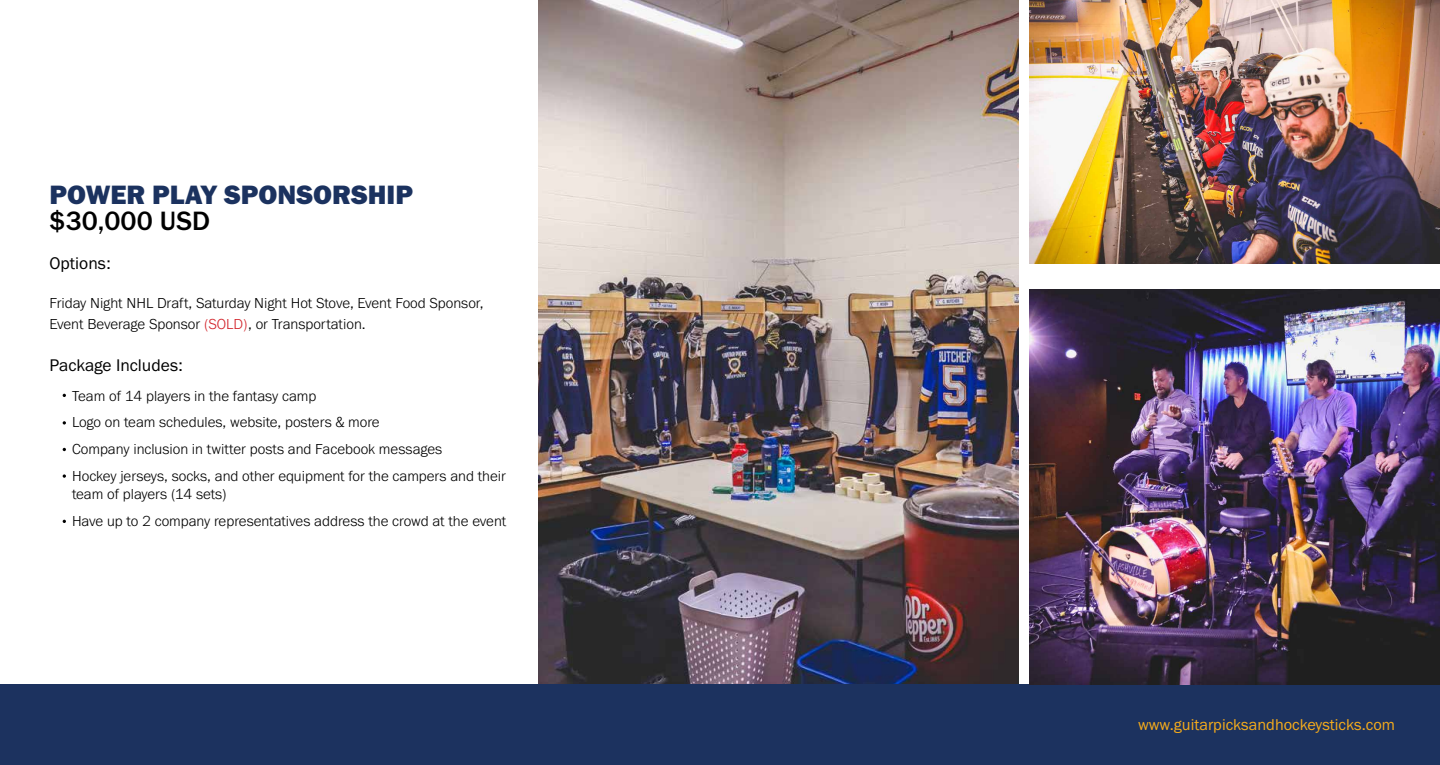
<style>
.page{position:relative;width:1440px;height:765px;background:#fff}
.page>*{position:absolute;margin:0;border:0;box-sizing:border-box;transform-origin:0 0}
.t1{font:27.5px "Franklin Gothic URW Hea";color:#1b325f}
.t2{font:500 27.5px "Franklin Gothic URW";color:#000}
.t3{font:17.5px "Franklin Gothic URW Boo";color:#000}
.t4{font:16.25px "Franklin Gothic URW Boo";color:#f6ac1b}
.t5{font:300 15px/26.8px "Franklin Gothic URW";color:#000}
.s1{color:#d2232a}
</style>
<div class="page">
<img style="left:538px;top:0;width:480px;height:685px">
<svg style="left:63px;top:421px;width:3px;height:4px"></svg>
<svg style="left:63px;top:474px;width:3px;height:4px"></svg>
<img style="left:1029px;top:0;width:411px;height:263px">
<div style="left:0;top:685px;width:1440px;height:80px;background:#1c325f"></div>
<img style="left:1029px;top:289px;width:411px;height:396px">
<h1 class="t1" style="left:50px;top:176px;width:365px">POWER PLAY SPONSORSHIP</h1>
<h1 class="t2" style="left:50px;top:204px;width:162px">$30,000 USD</h1>
<p class="t3" style="left:50px;top:253px;width:63px">Options:</p>
<p class="t5" style="left:50px;top:293px;width:436px;line-height:21px">Friday Night NHL Draft, Saturday Night Hot Stove, Event Food Sponsor,<br>Event Beverage Sponsor <span class="s1">(SOLD)</span>, or Transportation.</p>
<p class="t3" style="left:50px;top:355px;width:135px">Package Includes:</p>
<p class="t5" style="left:72px;top:382px;width:436px">Team of 14 players in the fantasy camp<br>Logo on team schedules, website, posters &amp; more<br>Company inclusion in twitter posts and Facebook messages<br>Hockey jerseys, socks, and other equipment for the campers and their</p>
<p class="t5" style="left:72px;top:480px;width:436px">team of players (14 sets)<br>Have up to 2 company representatives address the crowd at the event</p>
<p class="t4" style="left:1138px;top:714px;width:258px">www.guitarpicksandhockeysticks.com</p>
</div>
